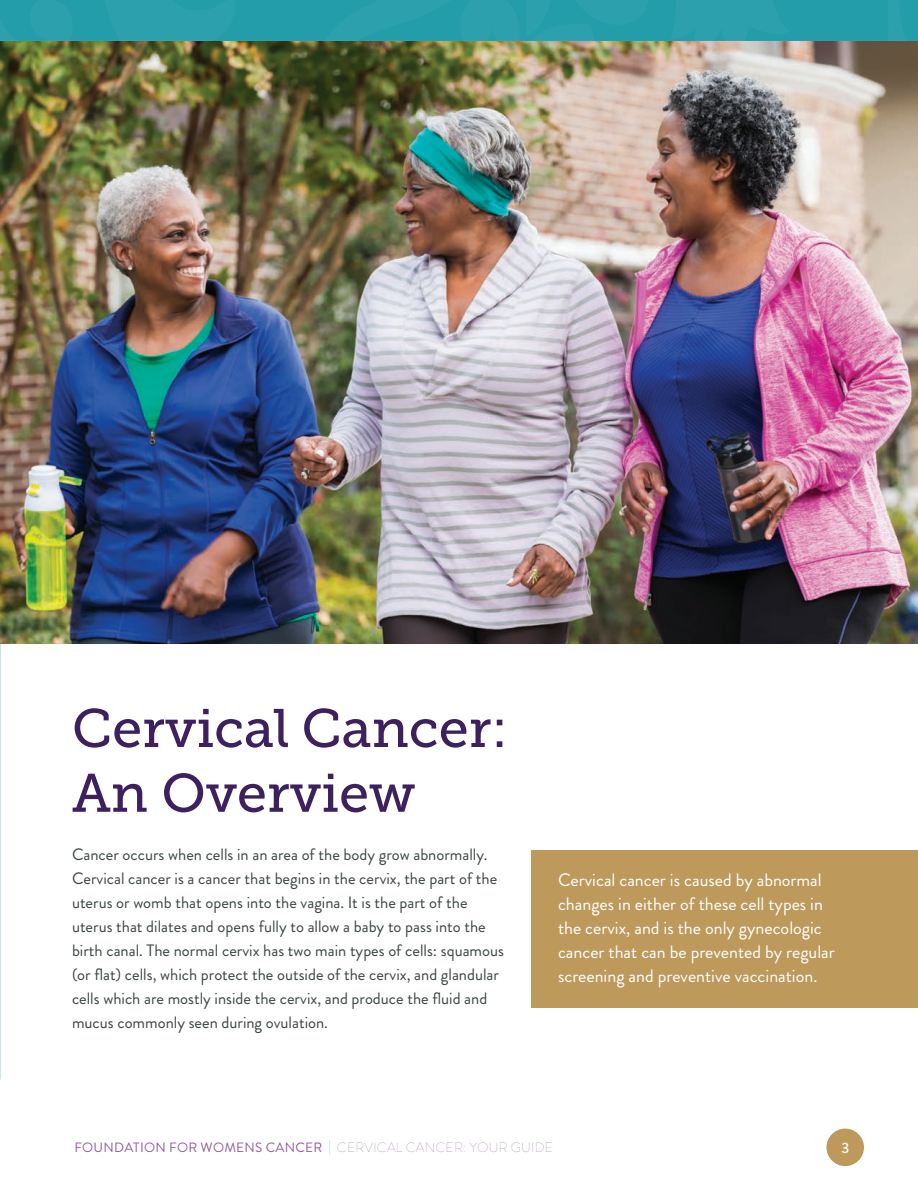
<style>
.page{position:relative;width:918px;height:1188px;background:#fff}
.page>*{position:absolute;margin:0;border:0;box-sizing:border-box;transform-origin:0 0}
.t1{font:54px/64.8px "Museo Slab 500";color:#3d205e}
.t2{font:18px/24px "Brandon Grotesque";color:#fff}
.t3{font:16.5px/24px "Brandon Grotesque";color:#3b4542}
.t4{font:500 15px "Brandon Grotesque";color:#fff}
.t5{font:13.5px "Brandon Grotesque";letter-spacing:.02em;color:#9858a3}
.s1{font-weight:100;color:#41bfb5}
.s2{font-weight:100}
</style>
<div class="page">
<div style="left:826px;top:1129px;width:38px;height:37px;background:#bd9a5c;border-radius:50%"></div>
<svg style="left:0;top:1042px;width:1px;height:38px"></svg>
<svg style="left:0;top:895px;width:1px;height:132px"></svg>
<svg style="left:0;top:644px;width:1px;height:168px"></svg>
<img style="left:0;top:41px;width:918px;height:603px">
<svg style="left:0;top:40px;width:918px;height:1px"></svg>
<div style="left:0;top:0;width:918px;height:40px;background:#1e99a8"></div>
<div style="left:531px;top:850px;width:387px;height:158px;background:#bd9a5c"></div>
<h1 class="t1" style="left:72px;top:696px;width:437px">Cervical Cancer:<br>An Overview</h1>
<p class="t3" style="left:72px;top:842px;width:434px">Cancer occurs when cells in an area of the body grow abnormally.<br>Cervical cancer is a cancer that begins in the cervix, the part of the uterus or womb that opens into the vagina. It is the part of the uterus that dilates and opens fully to allow a baby to pass into the birth canal. The normal cervix has two main types of cells: squamous (or flat) cells, which protect the outside of the cervix, and glandular cells which are mostly inside the cervix, and produce the fluid and mucus commonly seen during ovulation.</p>
<p class="t2" style="left:558px;top:868px;width:278px">Cervical cancer is caused by abnormal changes in either of these cell types in the cervix, and is the only gynecologic cancer that can be prevented by regular screening and preventive vaccination.</p>
<p class="t5" style="left:74px;top:1138px;width:480px">FOUNDATION FOR WOMENS CANCER <span class="s1">|</span> <span class="s2">CERVICAL CANCER: YOUR GUIDE</span></p>
<p class="t4" style="left:841px;top:1137px;width:9px">3</p>
</div>
